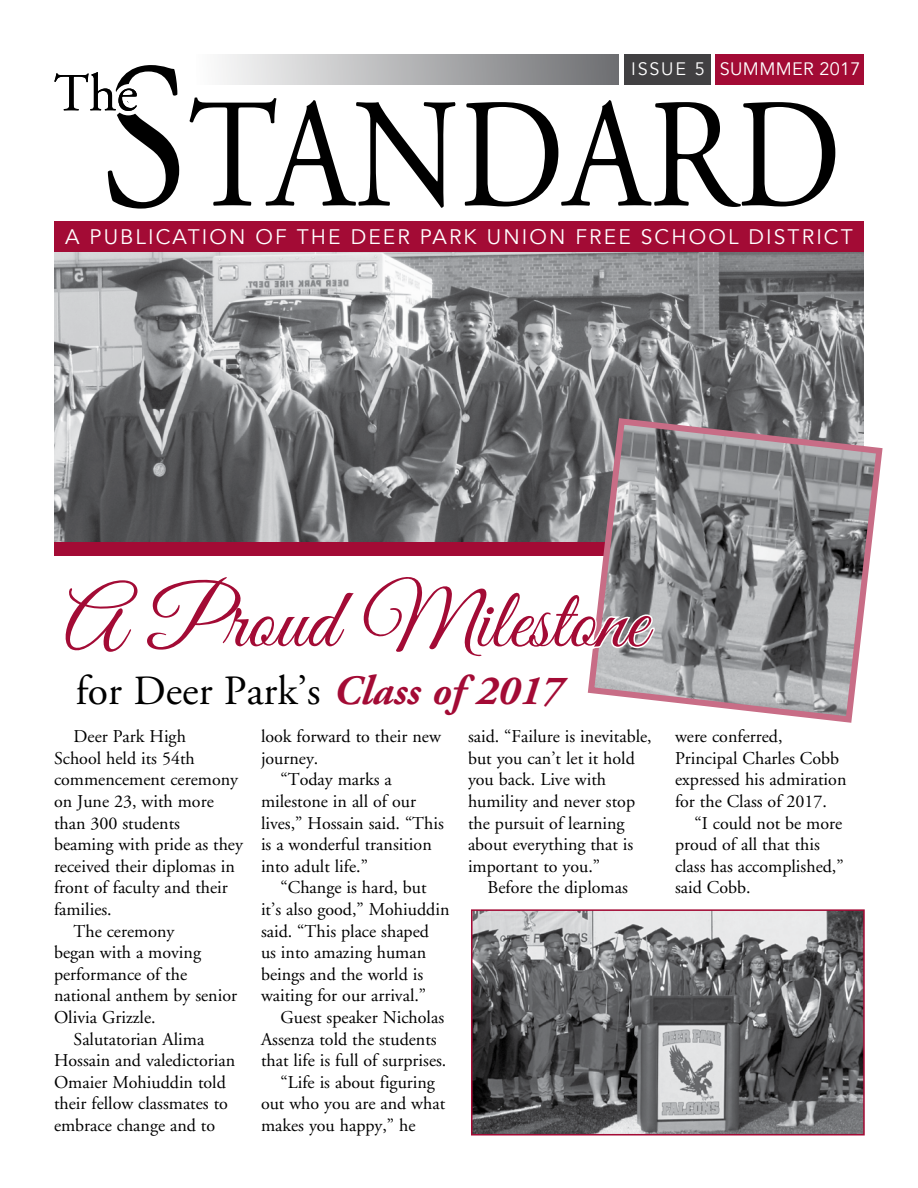
<style>
.page{position:relative;width:918px;height:1188px;background:#fff}
.page>*{position:absolute;margin:0;border:0;box-sizing:border-box;transform-origin:0 0}
.t1{font:207.3px "Adobe Garamond";color:#000;scale:.87 1}
.t2{font:155.55px "Adobe Garamond";color:#000;scale:.87 1}
.t3{font:85.5px "Great Vibes";color:#a30b35}
.t4{font:53.25px "Adobe Garamond";color:#000}
.t5{font:41.55px "Adobe Garamond";color:#000}
.t6{font:21px "Avenir";letter-spacing:.1em;color:#fff}
.t7{font:18px/21.6px "Adobe Garamond";color:#000}
.t8{font:18px "Avenir";letter-spacing:.02em;color:#fff}
.s1{font-weight:700;font-style:italic;color:#a30b35}
</style>
<div class="page">
<img style="left:54px;top:252px;width:810px;height:289px">
<div style="left:716px;top:54px;width:148px;height:30px;background:#a30b35"></div>
<div style="left:624px;top:54px;width:86px;height:30px;background:#414042"></div>
<div style="left:197px;top:54px;width:422px;height:30px;background:linear-gradient(to right,#fdfdfd,#6d6e71)"></div>
<div style="left:54px;top:222px;width:810px;height:30px;background:#a30b35"></div>
<img style="left:474px;top:912px;width:388px;height:220px">
<div style="left:471px;top:909px;width:394px;height:226px;border:2px solid #a30b35"></div>
<svg style="left:584px;top:415px;width:299px;height:308px;background:#9a9599"></svg>
<svg style="left:59px;top:537px;width:598px;height:123px"></svg>
<h1 class="t1" style="left:100px;top:29px;width:103px">S</h1>
<h3 class="t4" style="left:54px;top:65px;width:85px">The</h3>
<p class="t8" style="left:631px;top:58px;width:231px">ISSUE 5 SUMMMER 2017</p>
<h2 class="t2" style="left:189px;top:73px;width:752px">TANDARD</h2>
<p class="t6" style="left:65px;top:224px;width:789px">A PUBLICATION OF THE DEER PARK U NION FREE SCHOOL DISTRICT</p>
<h3 class="t3" style="left:64px;top:574px;width:584px">A Proud Milestone</h3>
<h3 class="t5" style="left:76px;top:669px;width:487px">for Deer Park’s <span class="s1">Class of 2017</span></h3>
<p class="t7" style="left:74px;top:726px;width:114px">Deer Park High</p>
<p class="t7" style="left:54px;top:748px;width:142px">School held its 54th</p>
<p class="t7" style="left:54px;top:769px;width:186px">commencement ceremony</p>
<p class="t7" style="left:54px;top:791px;width:161px">on June 23, with more</p>
<p class="t7" style="left:54px;top:813px;width:128px">than 300 students</p>
<p class="t7" style="left:54px;top:834px;width:190px">beaming with pride as they</p>
<p class="t7" style="left:54px;top:856px;width:182px">received their diplomas in</p>
<p class="t7" style="left:54px;top:877px;width:175px">front of faculty and their</p>
<p class="t7" style="left:54px;top:899px;width:59px">families.</p>
<p class="t7" style="left:74px;top:921px;width:102px">The ceremony</p>
<p class="t7" style="left:54px;top:942px;width:149px">began with a moving</p>
<p class="t7" style="left:54px;top:964px;width:135px">performance of the</p>
<p class="t7" style="left:54px;top:985px;width:185px">national anthem by senior</p>
<p class="t7" style="left:54px;top:1007px;width:103px">Olivia Grizzle.</p>
<p class="t7" style="left:74px;top:1029px;width:132px">Salutatorian Alima</p>
<p class="t7" style="left:54px;top:1050px;width:183px">Hossain and valedictorian</p>
<p class="t7" style="left:54px;top:1072px;width:173px">Omaier Mohiuddin told</p>
<p class="t7" style="left:54px;top:1093px;width:175px">their fellow classmates to</p>
<p class="t7" style="left:54px;top:1115px;width:163px">embrace change and to</p>
<p class="t7" style="left:261px;top:726px;width:181px">look forward to their new</p>
<p class="t7" style="left:261px;top:748px;width:59px">journey.</p>
<p class="t7" style="left:281px;top:769px;width:113px">“Today marks a</p>
<p class="t7" style="left:261px;top:791px;width:156px">milestone in all of our</p>
<p class="t7" style="left:261px;top:813px;width:184px">lives,” Hossain said. “This</p>
<p class="t7" style="left:261px;top:834px;width:172px">is a wonderful transition</p>
<p class="t7" style="left:261px;top:856px;width:109px">into adult life.”</p>
<p class="t7" style="left:281px;top:877px;width:148px">“Change is hard, but</p>
<p class="t7" style="left:261px;top:899px;width:190px">it’s also good,” Mohiuddin</p>
<p class="t7" style="left:261px;top:921px;width:170px">said. “This place shaped</p>
<p class="t7" style="left:261px;top:942px;width:167px">us into amazing human</p>
<p class="t7" style="left:261px;top:964px;width:164px">beings and the world is</p>
<p class="t7" style="left:261px;top:985px;width:167px">waiting for our arrival.”</p>
<p class="t7" style="left:281px;top:1007px;width:165px">Guest speaker Nicholas</p>
<p class="t7" style="left:261px;top:1029px;width:177px">Assenza told the students</p>
<p class="t7" style="left:261px;top:1050px;width:187px">that life is full of surprises.</p>
<p class="t7" style="left:281px;top:1072px;width:156px">“Life is about figuring</p>
<p class="t7" style="left:261px;top:1093px;width:186px">out who you are and what</p>
<p class="t7" style="left:261px;top:1115px;width:156px">makes you happy,” he</p>
<p class="t7" style="left:468px;top:726px;width:185px">said. “Failure is inevitable, but you can’t let it hold you back. Live with humility and never stop the pursuit of learning about everything that is important to you.”</p>
<p class="t7" style="left:488px;top:877px;width:142px">Before the diplomas</p>
<p class="t7" style="left:675px;top:726px;width:173px">were conferred,<br>Principal Charles Cobb expressed his admiration for the Class of 2017.</p>
<p class="t7" style="left:675px;top:813px;width:170px;text-indent:20px">“I could not be more proud of all that this class has accomplished,” said Cobb.</p>
</div>
